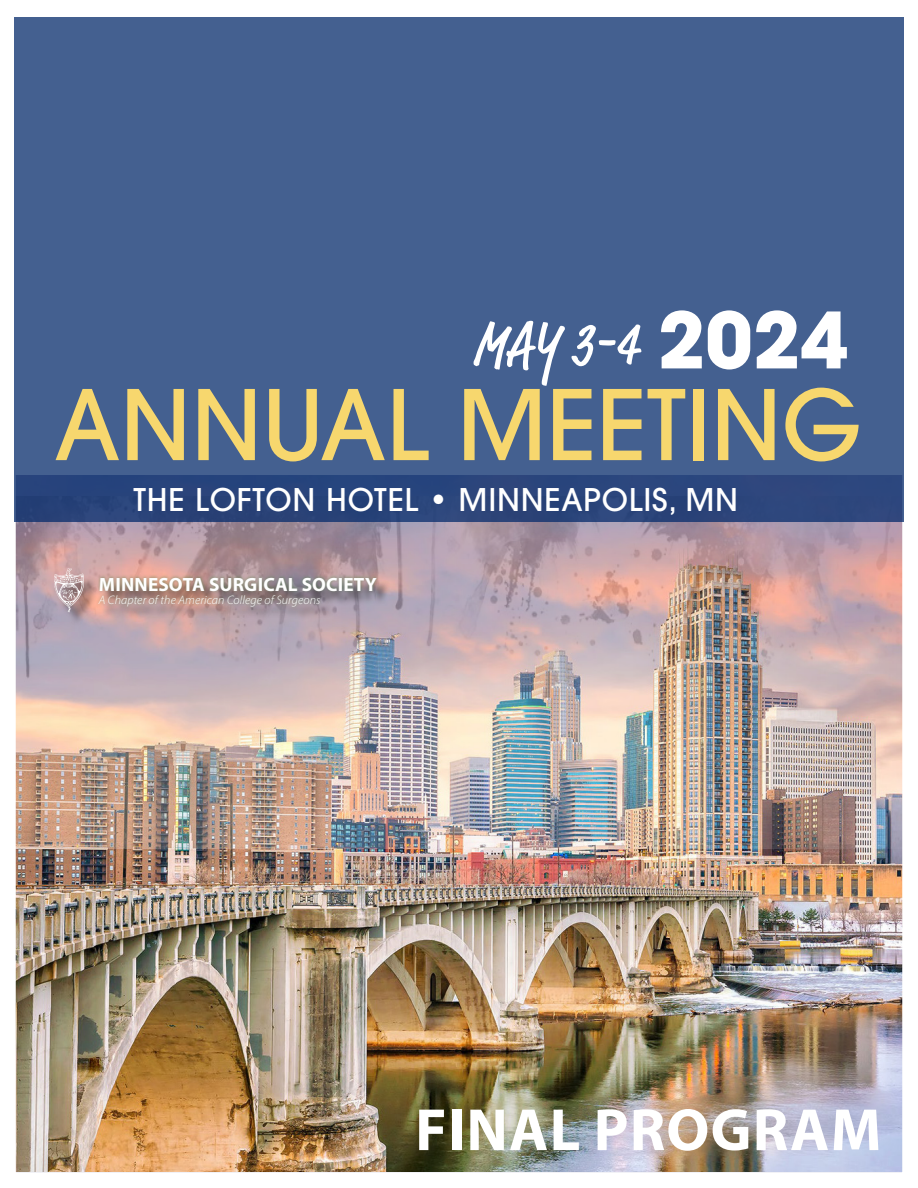
<style>
.page{position:relative;width:918px;height:1188px;background:#fff}
.page>*{position:absolute;margin:0;border:0;box-sizing:border-box;transform-origin:0 0}
.t1{font:500 96.15px "ITC Avant Garde Pro";color:#f7d76e}
.t2{font:700 76.95px "ITC Avant Garde Pro";color:#fff}
.t3{font:500 condensed 62.1px "Market Pro";color:#fff}
.t4{font:700 60px "Myriad Pro";letter-spacing:.02em;color:#fff}
.t5{font:500 31.05px "ITC Avant Garde Pro";letter-spacing:.025em;color:#fff}
.t6{font:700 19.2px "Myriad Pro";letter-spacing:.01em;color:#fff}
.t7{font:italic 300 12.3px "Myriad Pro";letter-spacing:.01em;color:#fff}
</style>
<div class="page">
<img style="left:15px;top:522px;width:888px;height:651px">
<div style="left:56px;top:571px;width:335px;height:56px;background:#231f20;opacity:.75"></div>
<div style="left:95px;top:574px;width:285px;height:36px;background:#5f8657;opacity:.69"></div>
<svg style="left:54px;top:568px;width:30px;height:44px"></svg>
<svg style="left:14px;top:17px;width:890px;height:505px;background:#415d8e"></svg>
<p class="t2" style="left:658px;top:289px;width:192px">2024</p>
<p class="t3" style="left:472px;top:302px;width:167px">MAY 3-4</p>
<p class="t1" style="left:54px;top:364px;width:809px">ANNUAL MEETING</p>
<p class="t5" style="left:133px;top:480px;width:606px">THE LOFTON HOTEL • MINNEAPOLIS, MN</p>
<p class="t6" style="left:99px;top:572px;width:279px">MINNESOTA SURGICAL SOCIETY</p>
<p class="t7" style="left:99px;top:593px;width:223px">A Chapter of the American College of Surgeons</p>
<p class="t4" style="left:415px;top:1091px;width:468px">FINAL PROGRAM</p>
</div>
